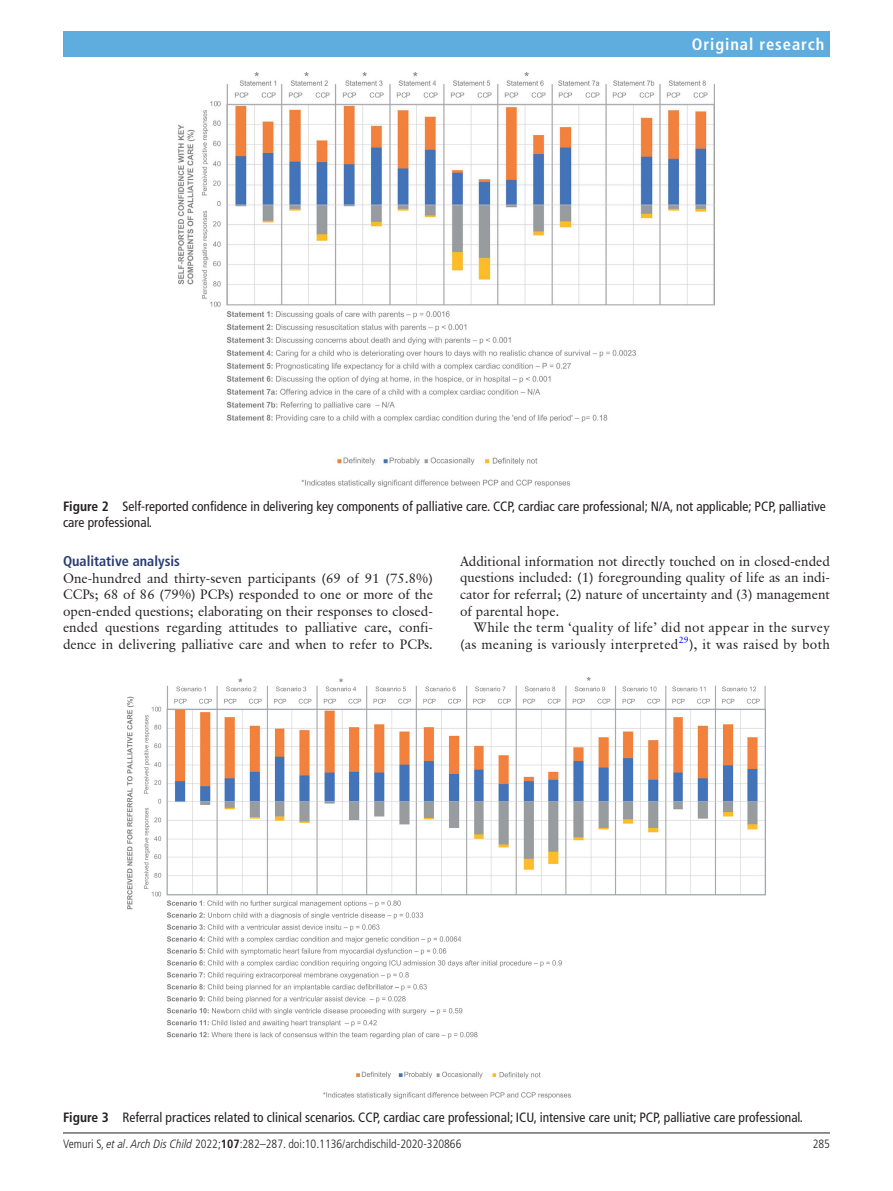
<style>
.page{position:relative;width:893px;height:1191px;background:#fff}
.page>*{position:absolute;margin:0;border:0;box-sizing:border-box;transform-origin:0 0}
.t1{font:700 condensed 16.5px "Frutiger LT Pro";letter-spacing:.055em;color:#fff}
.t2{font:700 condensed 14.25px "Frutiger LT Pro";color:#263c74}
.t3{font:13.5px/16.5px "Classical Garamond BT";color:#231f20;text-align:justify}
.t4{font:condensed 13.5px/16.5px "Frutiger LT Pro";color:#231f20}
.t5{font:13.5px/16.6px "Classical Garamond BT";letter-spacing:.02em;color:#231f20;text-align:right}
.t6{font:300 condensed 12px "Frutiger LT Pro";color:#231f20}
.s1{font-weight:700}
.s2{font-style:italic}
</style>
<div class="page">
<hr style="left:63px;top:1132px;width:767px;height:1px;background:#231f20">
<div style="left:63px;top:31px;width:767px;height:25px;background:#5facdf"></div>
<img style="left:178px;top:72px;width:537px;height:415px">
<img style="left:128px;top:677px;width:637px;height:421px">
<p class="t1" style="left:692px;top:34px;width:134px">Original research</p>
<p class="t4" style="left:63px;top:498px;width:764px"><span class="s1">Figure 2</span> Self-reported confidence in delivering key components of palliative care. CCP, cardiac care professional; N/A, not applicable; PCP, palliative care professional.</p>
<p class="t2" style="left:63px;top:553px;width:118px">Qualitative analysis</p>
<p class="t3" style="left:63px;top:569px;width:371px">One-hundred and thirty-seven participants (69 of 91 (75.8%)<br>CCPs; 68 of 86 (79%) PCPs) responded to one or more of the open-ended questions; elaborating on their responses to closed&shy;ended questions regarding attitudes to palliative care, confi&shy;dence in delivering palliative care and when to refer to PCPs.</p>
<p class="t3" style="left:460px;top:552px;width:371px">Additional information not directly touched on in closed-ended questions included: (1) foregrounding quality of life as an indi&shy;cator for referral; (2) nature of uncertainty and (3) management of parental hope.</p>
<p class="t5" style="left:460px;top:619px;width:372px">While the term ‘quality of life’ did not appear in the survey (as meaning is variously interpreted<sup>29</sup>), it was raised by both</p>
<p class="t4" style="left:63px;top:1109px;width:742px"><span class="s1">Figure 3</span> Referral practices related to clinical scenarios. CCP, cardiac care professional; ICU, intensive care unit; PCP, palliative care professional.</p>
<p class="t6" style="left:63px;top:1136px;width:400px">Vemuri S, <span class="s2">et al</span>. <span class="s2">Arch Dis Child</span> 2022;<span class="s1">107</span>:282–287. doi:10.1136/archdischild-2020-320866</p>
<p class="t6" style="left:813px;top:1136px;width:19px">285</p>
</div>
